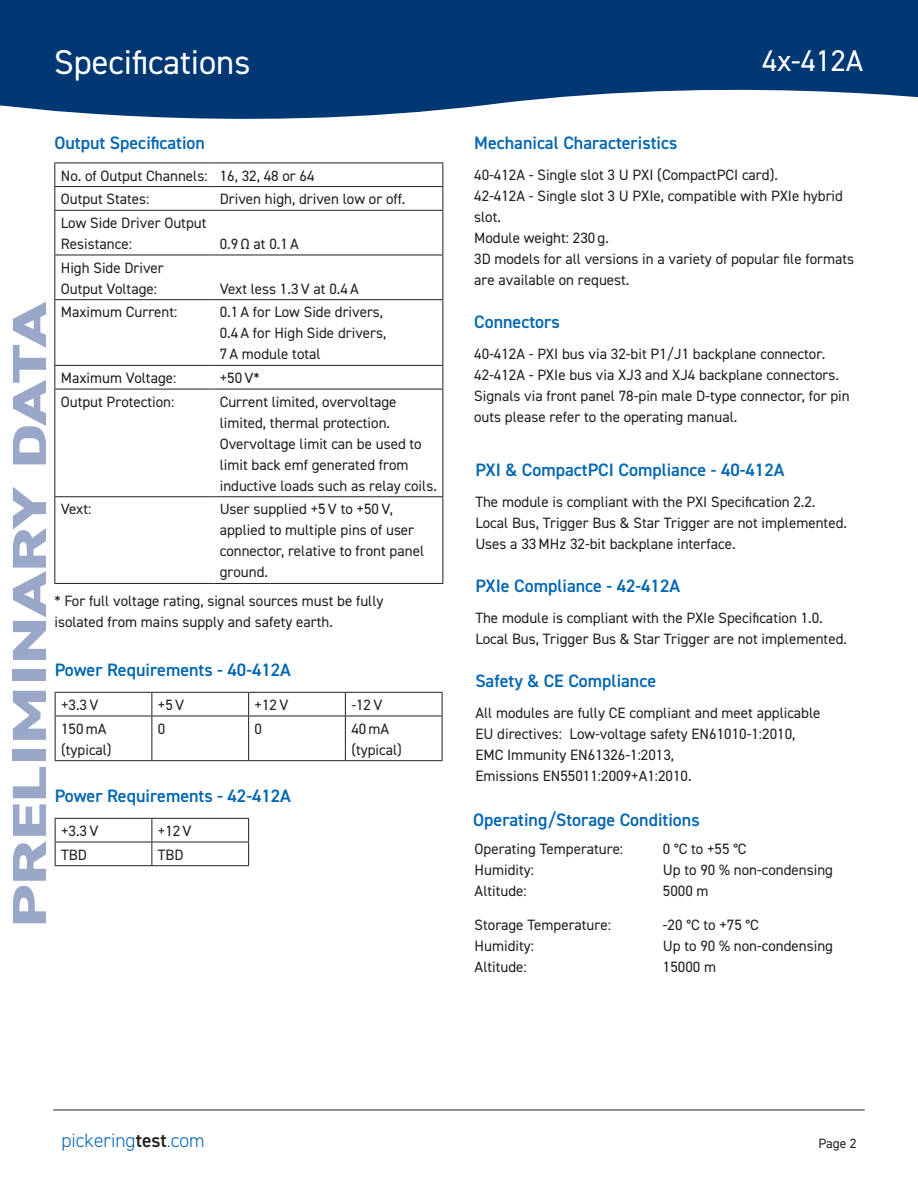
<style>
.page{position:relative;width:918px;height:1188px;background:#fff}
.page>*{position:absolute;margin:0;border:0;box-sizing:border-box;transform-origin:0 0}
.t1{font:800 48px "DIN2014";color:#9ba7c9;scale:1.5 1}
.t2{font:34.5px "DIN2014";color:#fff}
.t3{font:30px "DIN2014";color:#fff}
.t4{font:300 19.5px "DIN2014";color:#0166b3}
.Sub-Heading{font:600 18px "DIN2014";color:#0166b3}
.Para{font:15px/21px "DIN2014";color:#231f20}
.t5{font:13.5px "DIN2014";color:#231f20}
.s1{font-weight:600;color:#231f20}
</style>
<div class="page">
<svg style="left:152px;top:693px;width:1px;height:23px"></svg>
<svg style="left:248px;top:693px;width:1px;height:23px"></svg>
<svg style="left:345px;top:693px;width:1px;height:23px"></svg>
<hr style="left:55px;top:716px;width:97px;height:1px;background:#231f20">
<hr style="left:152px;top:716px;width:97px;height:1px;background:#231f20">
<hr style="left:152px;top:716px;width:1px;height:44px;background:#231f20">
<hr style="left:249px;top:716px;width:96px;height:1px;background:#231f20">
<hr style="left:248px;top:716px;width:1px;height:44px;background:#231f20">
<hr style="left:345px;top:716px;width:97px;height:1px;background:#231f20">
<hr style="left:345px;top:716px;width:1px;height:44px;background:#231f20">
<hr style="left:55px;top:692px;width:97px;height:1px;background:#231f20">
<svg style="left:55px;top:693px;width:1px;height:23px"></svg>
<hr style="left:152px;top:692px;width:97px;height:1px;background:#231f20">
<hr style="left:249px;top:692px;width:96px;height:1px;background:#231f20">
<hr style="left:345px;top:692px;width:97px;height:1px;background:#231f20">
<svg style="left:442px;top:693px;width:1px;height:23px"></svg>
<hr style="left:55px;top:716px;width:1px;height:44px;background:#231f20">
<hr style="left:442px;top:716px;width:1px;height:44px;background:#231f20">
<hr style="left:55px;top:760px;width:97px;height:1px;background:#231f20">
<hr style="left:152px;top:760px;width:97px;height:1px;background:#231f20">
<hr style="left:249px;top:760px;width:96px;height:1px;background:#231f20">
<hr style="left:345px;top:760px;width:97px;height:1px;background:#231f20">
<hr style="left:55px;top:842px;width:97px;height:1px;background:#231f20">
<hr style="left:152px;top:842px;width:97px;height:1px;background:#231f20">
<svg style="left:152px;top:819px;width:1px;height:46px"></svg>
<svg style="left:248px;top:819px;width:1px;height:46px"></svg>
<hr style="left:55px;top:818px;width:97px;height:1px;background:#231f20">
<hr style="left:152px;top:818px;width:97px;height:1px;background:#231f20">
<svg style="left:55px;top:819px;width:1px;height:46px"></svg>
<hr style="left:55px;top:865px;width:97px;height:1px;background:#231f20">
<hr style="left:152px;top:865px;width:97px;height:1px;background:#231f20">
<hr style="left:54px;top:163px;width:160px;height:1px;background:#231f20">
<hr style="left:214px;top:163px;width:229px;height:1px;background:#231f20">
<hr style="left:54px;top:186px;width:160px;height:1px;background:#231f20">
<hr style="left:214px;top:186px;width:229px;height:1px;background:#231f20">
<hr style="left:54px;top:210px;width:160px;height:1px;background:#231f20">
<hr style="left:214px;top:210px;width:229px;height:1px;background:#231f20">
<hr style="left:54px;top:255px;width:160px;height:1px;background:#231f20">
<hr style="left:214px;top:255px;width:229px;height:1px;background:#231f20">
<hr style="left:54px;top:299px;width:160px;height:1px;background:#231f20">
<hr style="left:214px;top:299px;width:229px;height:1px;background:#231f20">
<hr style="left:54px;top:365px;width:160px;height:1px;background:#231f20">
<hr style="left:214px;top:365px;width:229px;height:1px;background:#231f20">
<hr style="left:54px;top:389px;width:160px;height:1px;background:#231f20">
<hr style="left:214px;top:389px;width:229px;height:1px;background:#231f20">
<hr style="left:54px;top:496px;width:160px;height:1px;background:#231f20">
<hr style="left:214px;top:496px;width:229px;height:1px;background:#231f20">
<hr style="left:54px;top:583px;width:160px;height:1px;background:#231f20">
<hr style="left:214px;top:583px;width:229px;height:1px;background:#231f20">
<svg style="left:54px;top:163px;width:1px;height:47px"></svg>
<hr style="left:54px;top:211px;width:1px;height:44px;background:#231f20">
<hr style="left:54px;top:255px;width:1px;height:44px;background:#231f20">
<hr style="left:54px;top:300px;width:1px;height:65px;background:#231f20">
<svg style="left:54px;top:366px;width:1px;height:23px"></svg>
<hr style="left:54px;top:389px;width:1px;height:107px;background:#231f20">
<hr style="left:54px;top:497px;width:1px;height:86px;background:#231f20">
<svg style="left:442px;top:163px;width:1px;height:47px"></svg>
<hr style="left:442px;top:211px;width:1px;height:44px;background:#231f20">
<hr style="left:442px;top:255px;width:1px;height:44px;background:#231f20">
<hr style="left:442px;top:300px;width:1px;height:65px;background:#231f20">
<svg style="left:442px;top:366px;width:1px;height:23px"></svg>
<hr style="left:442px;top:389px;width:1px;height:107px;background:#231f20">
<hr style="left:442px;top:497px;width:1px;height:86px;background:#231f20">
<svg style="left:0;top:80px;width:918px;height:39px;fill:#013874"></svg>
<div style="left:0;top:0;width:918px;height:80px;background:#013874"></div>
<hr style="left:53px;top:1110px;width:812px;height:1px;background:#231f20">
<h2 class="t2" style="left:54px;top:41px;width:198px">Specifications</h2>
<h1 class="t1" style="left:-2px;top:928px;width:419px;rotate:-90deg">PRELIMINARY DATA</h1>
<p class="Sub-Heading" style="left:54px;top:131px;width:152px">Output Specification</p>
<p class="Para" style="left:61px;top:165px;width:148px">No. of Output Channels:</p>
<p class="Para" style="left:220px;top:165px;width:96px">16, 32, 48 or 64</p>
<p class="Para" style="left:61px;top:188px;width:90px">Output States:</p>
<p class="Para" style="left:220px;top:188px;width:187px">Driven high, driven low or off.</p>
<p class="Para" style="left:61px;top:212px;width:147px">Low Side Driver Output<br>Resistance:</p>
<p class="Para" style="left:220px;top:233px;width:81px">0.9 Ω at 0.1 A</p>
<p class="Para" style="left:61px;top:257px;width:105px">High Side Driver<br>Output Voltage:</p>
<p class="Para" style="left:220px;top:278px;width:141px">Vext less 1.3 V at 0.4 A</p>
<p class="Para" style="left:61px;top:301px;width:118px">Maximum Current:</p>
<p class="Para" style="left:220px;top:301px;width:168px">0.1 A for Low Side drivers,<br>0.4 A for High Side drivers,<br>7 A module total</p>
<p class="Para" style="left:61px;top:367px;width:117px">Maximum Voltage:</p>
<p class="Para" style="left:220px;top:367px;width:42px">+50 V*</p>
<p class="Para" style="left:61px;top:391px;width:115px">Output Protection:</p>
<p class="Para" style="left:220px;top:391px;width:219px">Current limited, overvoltage limited, thermal protection.<br>Overvoltage limit can be used to limit back emf generated from inductive loads such as relay coils.</p>
<p class="Para" style="left:61px;top:499px;width:32px">Vext:</p>
<p class="Para" style="left:220px;top:499px;width:206px">User supplied +5 V to +50 V, applied to multiple pins of user connector, relative to front panel ground.</p>
<p class="Para" style="left:54px;top:590px;width:331px">* For full voltage rating, signal sources must be fully isolated from mains supply and safety earth.</p>
<p class="Sub-Heading" style="left:55px;top:658px;width:238px">Power Requirements - 40-412A</p>
<p class="Para" style="left:61px;top:694px;width:39px">+3.3 V</p>
<p class="Para" style="left:158px;top:694px;width:28px">+5 V</p>
<p class="Para" style="left:255px;top:694px;width:35px">+12 V</p>
<p class="Para" style="left:351px;top:694px;width:33px">-12 V</p>
<p class="Para" style="left:61px;top:718px;width:52px">150 mA (typical)</p>
<p class="Para" style="left:158px;top:718px;width:9px">0</p>
<p class="Para" style="left:255px;top:718px;width:9px">0</p>
<p class="Para" style="left:351px;top:718px;width:52px">40 mA (typical)</p>
<p class="Sub-Heading" style="left:55px;top:784px;width:238px">Power Requirements - 42-412A</p>
<p class="Para" style="left:61px;top:820px;width:39px">+3.3 V</p>
<p class="Para" style="left:158px;top:820px;width:35px">+12 V</p>
<p class="Para" style="left:61px;top:844px;width:27px">TBD</p>
<p class="Para" style="left:158px;top:844px;width:27px">TBD</p>
<h3 class="t3" style="left:762px;top:42px;width:103px">4x-412A</h3>
<p class="Sub-Heading" style="left:474px;top:131px;width:205px">Mechanical Characteristics</p>
<p class="Para" style="left:474px;top:164px;width:381px">40-412A - Single slot 3 U PXI (CompactPCI card).<br>42-412A - Single slot 3 U PXIe, compatible with PXIe hybrid slot.<br>Module weight: 230 g.<br>3D models for all versions in a variety of popular file formats are available on request.</p>
<p class="Sub-Heading" style="left:474px;top:310px;width:87px">Connectors</p>
<p class="Para" style="left:474px;top:343px;width:377px">40-412A - PXI bus via 32-bit P1/J1 backplane connector.<br>42-412A - PXIe bus via XJ3 and XJ4 backplane connectors.<br>Signals via front panel 78-pin male D-type connector, for pin outs please refer to the operating manual.</p>
<p class="Sub-Heading" style="left:475px;top:458px;width:311px">PXI &amp; CompactPCI Compliance - 40-412A</p>
<p class="Para" style="left:475px;top:491px;width:373px">The module is compliant with the PXI Specification 2.2.<br>Local Bus, Trigger Bus &amp; Star Trigger are not implemented.<br>Uses a 33 MHz 32-bit backplane interface.</p>
<p class="Sub-Heading" style="left:475px;top:574px;width:206px">PXIe Compliance - 42-412A</p>
<p class="Para" style="left:475px;top:607px;width:373px">The module is compliant with the PXIe Specification 1.0.<br>Local Bus, Trigger Bus &amp; Star Trigger are not implemented.</p>
<p class="Sub-Heading" style="left:475px;top:669px;width:182px">Safety &amp; CE Compliance</p>
<p class="Para" style="left:475px;top:702px;width:347px">All modules are fully CE compliant and meet applicable EU directives: Low-voltage safety EN61010-1:2010, EMC Immunity EN61326-1:2013,<br>Emissions EN55011:2009+A1:2010.</p>
<p class="Sub-Heading" style="left:473px;top:807px;width:228px">Operating/Storage Conditions</p>
<p class="Para" style="left:475px;top:838px;width:150px">Operating Temperature:<br>Humidity:<br>Altitude:</p>
<p class="Para" style="left:663px;top:838px;width:172px">0 °C to +55 °C<br>Up to 90 % non-condensing<br>5000 m</p>
<p class="Para" style="left:475px;top:915px;width:138px">Storage Temperature:<br>Humidity:<br>Altitude:</p>
<p class="Para" style="left:663px;top:915px;width:172px">-20 °C to +75 °C<br>Up to 90 % non-condensing<br>15000 m</p>
<h3 class="t4" style="left:62px;top:1129px;width:145px">pickering<span class="s1">test</span>.com</h3>
<p class="t5" style="left:818px;top:1135px;width:40px">Page 2</p>
</div>
